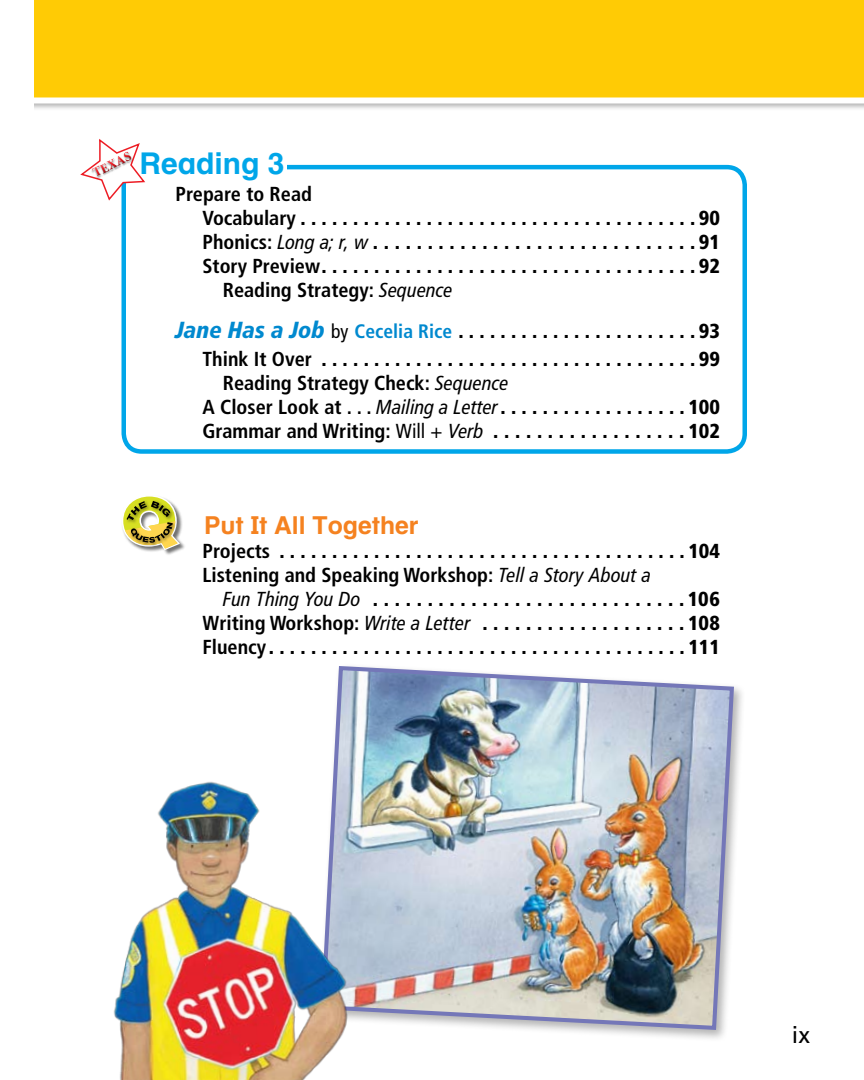
<style>
.page{position:relative;width:864px;height:1080px;background:#fff}
.page>*{position:absolute;margin:0;border:0;box-sizing:border-box;transform-origin:0 0}
.t1{font:700 30px "Helvetica Textbook";color:#00a6e9}
.t2{font:700 24.75px "Helvetica Textbook";color:#f58220}
.t3{font:23.25px "Frutiger LT Std";color:#000}
.t4{font:900 condensed 20.25px/24px "Frutiger LT Std";color:#000;text-align:right}
.t5{font:700 condensed 20.25px/24px "Frutiger LT Std";color:#000}
.t6{font:900 13.65px "Minion Std";color:#ed1c24}
.s1{font-weight:700}
.s2{font-family:"Frutiger LT Pro";font-weight:400;font-style:italic}
.s3{font-family:"Frutiger LT Pro";font-style:italic;font-size:23.25px;color:#0089cf}
.s4{font-weight:400;font-size:19.5px}
.s5{font-weight:700;font-size:19.5px;color:#0089cf}
.s6{font-weight:900}
.s7{font-weight:400}
</style>
<div class="page">
<div style="left:0;top:0;width:864px;height:111px;background:#000;opacity:.3"></div>
<div style="left:34px;top:0;width:830px;height:104px;background:#ffcb05"></div>
<div style="left:122px;top:165px;width:625px;height:289px;border:4px solid #00a6e9;border-radius:18px"></div>
<div style="left:130px;top:147px;width:156px;height:36px;background:#fff"></div>
<div style="left:122px;top:495px;width:64px;height:61px;background:#000;opacity:.55"></div>
<svg style="left:122px;top:495px;width:59px;height:58px"></svg>
<svg style="left:80px;top:139px;width:65px;height:63px"></svg>
<div style="left:317px;top:662px;width:429px;height:380px;background:#000;opacity:.3"></div>
<img style="left:319px;top:664px;width:417px;height:368px">
<img style="left:113px;top:772px;width:261px;height:308px">
<div style="left:0;top:0;width:34px;height:1080px;background:#fff"></div>
<p class="t6" style="left:91px;top:167px;width:42px;rotate:-26deg">TEXAS</p>
<h1 class="t1" style="left:140px;top:145px;width:147px">Reading 3</h1>
<p class="t5" style="left:176px;top:182px;width:138px">Prepare to Read</p>
<p class="t4" style="left:202px;top:206px;width:519px"><span class="s1">Vocabulary</span> . . . . . . . . . . . . . . . . . . . . . . . . . . . . . . . . . . . . . 90</p>
<p class="t4" style="left:202px;top:230px;width:519px"><span class="s1">Phonics:</span> <span class="s2">Long a; r, w</span> . . . . . . . . . . . . . . . . . . . . . . . . . . . . . 91</p>
<p class="t4" style="left:202px;top:254px;width:519px"><span class="s1">Story Preview</span> . . . . . . . . . . . . . . . . . . . . . . . . . . . . . . . . . . . 92</p>
<p class="t5" style="left:223px;top:278px;width:231px">Reading Strategy: <span class="s2">Sequence</span></p>
<p class="t4" style="left:176px;top:317px;width:546px;line-height:28.5px"><span class="s3">Jane Has a Job</span> <span class="s4">by</span> <span class="s5">Cecelia Rice</span> . . . . . . . . . . . . . . . . . . . . . . 93<br><span class="s1">Think It Over</span> . . . . . . . . . . . . . . . . . . . . . . . . . . . . . . . . . . . 99</p>
<p class="t5" style="left:202px;top:371px;width:519px;text-indent:20px">Reading Strategy Check: <span class="s2">Sequence<br></span>A Closer Look at . . . <span class="s2">Mailing a Letter</span> <span class="s6">. . . . . . . . . . . . . . . . . 100<br></span>Grammar and Writing: <span class="s7">Will</span> <span class="s2">+ Verb</span> <span class="s6">. . . . . . . . . . . . . . . . . 102</span></p>
<p class="t2" style="left:204px;top:510px;width:216px">Put It All Together</p>
<p class="t4" style="left:202px;top:539px;width:519px;text-align:left"><span class="s1">Projects</span> . . . . . . . . . . . . . . . . . . . . . . . . . . . . . . . . . . . . . . 104<br><span class="s1">Listening and Speaking Workshop:</span> <span class="s2">Tell a Story About a</span></p>
<p class="t4" style="left:202px;top:587px;width:519px;text-align:justify;text-indent:20px"><span class="s2">Fun Thing You Do</span> . . . . . . . . . . . . . . . . . . . . . . . . . . . . 106<br><span class="s1">Writing Workshop:</span> <span class="s2">Write a Letter</span> . . . . . . . . . . . . . . . . . . 108<br><span class="s1">Fluency</span> . . . . . . . . . . . . . . . . . . . . . . . . . . . . . . . . . . . . . . . 111</p>
<p class="t3" style="left:792px;top:1022px;width:20px">ix</p>
</div>
